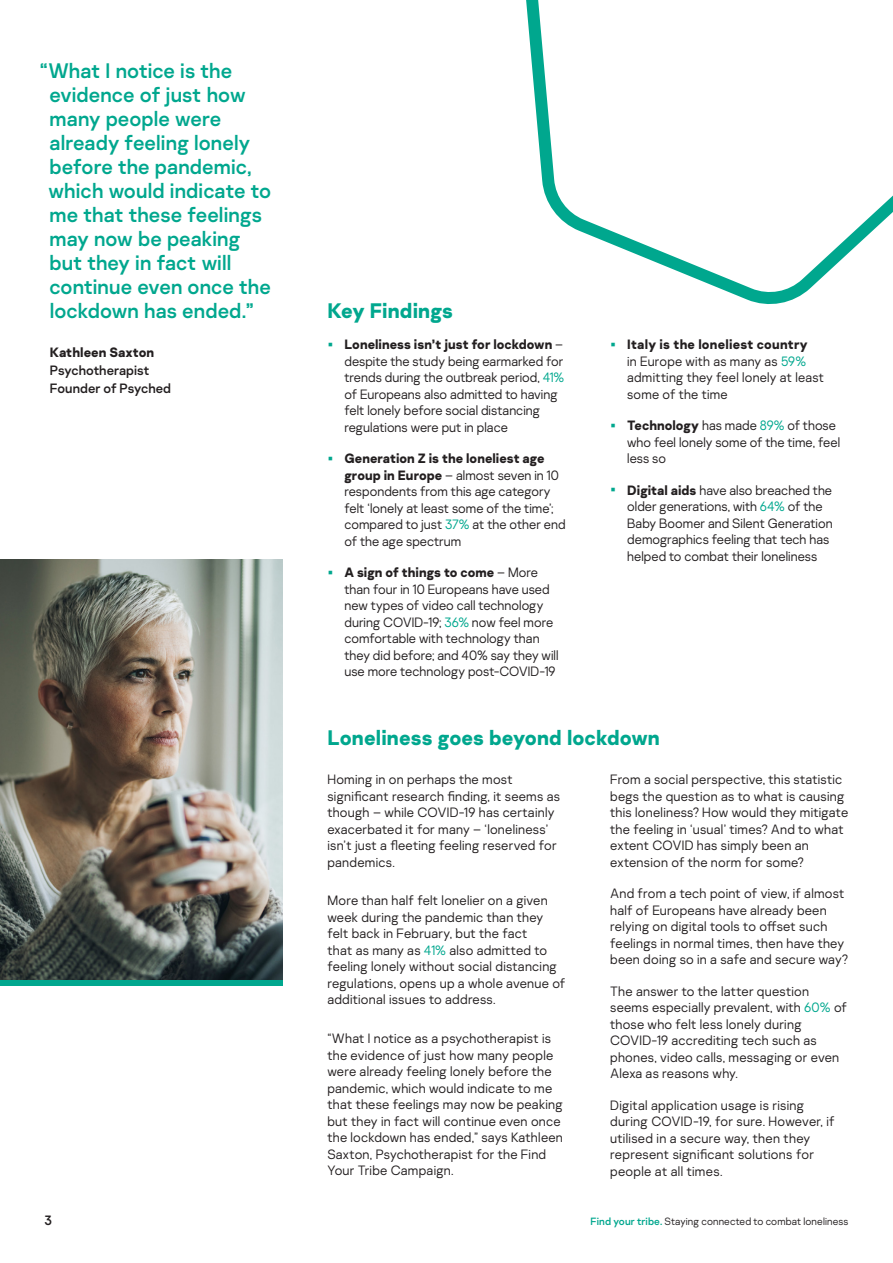
<style>
.page{position:relative;width:893px;height:1263px;background:#fff}
.page>*{position:absolute;margin:0;border:0;box-sizing:border-box;transform-origin:0 0}
.Pull_outs{font:21px/24px "Kaspersky Sans";letter-spacing:.005em;color:#00a78e}
.t1{font:700 21px "Kaspersky Sans";letter-spacing:.005em;color:#00a78e}
.Body{font:300 13.5px/16.5px "Kaspersky Sans";letter-spacing:.015em;color:#231f20}
.Pull_outs-2{font:13.5px/18px "Kaspersky Sans";color:#231f20}
.H1_Cover_black{font:300 10.5px "Kaspersky Sans";letter-spacing:.01em;color:#231f20}
.s1{font-weight:700}
.s2{font-size:27px;color:#00a78e}
.s3{color:#00a78e}
.s4{font-weight:400;color:#00a78e}
</style>
<div class="page">
<svg style="left:0;top:979px;width:283px;height:7px;background:#059680"></svg>
<img style="left:0;top:559px;width:283px;height:420px">
<svg style="left:526px;top:0;width:367px;height:304px"></svg>
<p class="Pull_outs" style="left:49px;top:59px;width:224px;text-indent:-9px">“What I notice is the evidence of just how many people were already feeling lonely before the pandemic, which would indicate to me that these feelings may now be peaking but they in fact will continue even once the lockdown has ended.”</p>
<p class="Pull_outs-2" style="left:50px;top:343px;width:123px"><span class="s1">Kathleen Saxton<br></span>Psychotherapist<br>Founder of Psyched</p>
<p class="Pull_outs-2" style="left:45px;top:1211px;width:9px">3</p>
<h4 class="t1" style="left:327px;top:297px;width:127px">Key Findings</h4>
<p class="Body" style="left:344px;top:336px;width:221px;text-indent:-17px"><span class="s2">•</span> <span class="s1">Loneliness isn’t just for lockdown</span> – despite the study being earmarked for trends during the outbreak period, <span class="s3">41% </span>of Europeans also admitted to having felt lonely before social distancing regulations were put in place</p>
<p class="Body" style="left:344px;top:450px;width:223px;text-indent:-17px"><span class="s2">•</span> <span class="s1">Generation Z is the loneliest age group in Europe</span> – almost seven in 10 respondents from this age category felt ‘lonely at least some of the time’; compared to just <span class="s3">37%</span> at the other end of the age spectrum</p>
<p class="Body" style="left:344px;top:564px;width:216px;text-indent:-17px"><span class="s2">•</span> <span class="s1">A sign of things to come</span> – More than four in 10 Europeans have used new types of video call technology during COVID-19; <span class="s3">36%</span> now feel more comfortable with technology than they did before; and 40% say they will use more technology post-COVID-19</p>
<p class="Body" style="left:627px;top:336px;width:198px;text-indent:-17px"><span class="s2">•</span> <span class="s1">Italy is the loneliest country<br></span>in Europe with as many as <span class="s3">59% </span>admitting they feel lonely at least some of the time</p>
<p class="Body" style="left:627px;top:417px;width:214px;text-indent:-17px"><span class="s2">•</span> <span class="s1">Technology</span> has made <span class="s3">89%</span> of those who feel lonely some of the time, feel less so</p>
<p class="Body" style="left:627px;top:481px;width:207px;text-indent:-17px"><span class="s2">•</span> <span class="s1">Digital aids</span> have also breached the older generations, with <span class="s3">64%</span> of the Baby Boomer and Silent Generation demographics feeling that tech has helped to combat their loneliness</p>
<h4 class="t1" style="left:327px;top:724px;width:334px">Loneliness goes beyond lockdown</h4>
<p class="Body" style="left:327px;top:771px;width:234px">Homing in on perhaps the most significant research finding, it seems as though – while COVID-19 has certainly exacerbated it for many – ‘loneliness’ isn’t just a fleeting feeling reserved for pandemics.</p>
<p class="Body" style="left:327px;top:892px;width:239px">More than half felt lonelier on a given week during the pandemic than they felt back in February, but the fact<br>that as many as <span class="s3">41%</span> also admitted to feeling lonely without social distancing regulations, opens up a whole avenue of additional issues to address.</p>
<p class="Body" style="left:327px;top:1030px;width:237px">“What I notice as a psychotherapist is the evidence of just how many people were already feeling lonely before the pandemic, which would indicate to me that these feelings may now be peaking but they in fact will continue even once the lockdown has ended,” says Kathleen Saxton, Psychotherapist for the Find Your Tribe Campaign.</p>
<p class="Body" style="left:610px;top:771px;width:240px">From a social perspective, this statistic begs the question as to what is causing this loneliness? How would they mitigate the feeling in ‘usual’ times? And to what extent COVID has simply been an extension of the norm for some?</p>
<p class="Body" style="left:610px;top:885px;width:239px">And from a tech point of view, if almost half of Europeans have already been relying on digital tools to offset such feelings in normal times, then have they been doing so in a safe and secure way?</p>
<p class="Body" style="left:610px;top:983px;width:238px">The answer to the latter question seems especially prevalent, with <span class="s3">60%</span> of those who felt less lonely during COVID-19 accrediting tech such as phones, video calls, messaging or even Alexa as reasons why.</p>
<p class="Body" style="left:610px;top:1097px;width:226px">Digital application usage is rising during COVID-19, for sure. However, if utilised in a secure way, then they represent significant solutions for people at all times.</p>
<p class="H1_Cover_black" style="left:591px;top:1215px;width:259px"><span class="s4">Find your tribe.</span> Staying connected to combat loneliness</p>
</div>
